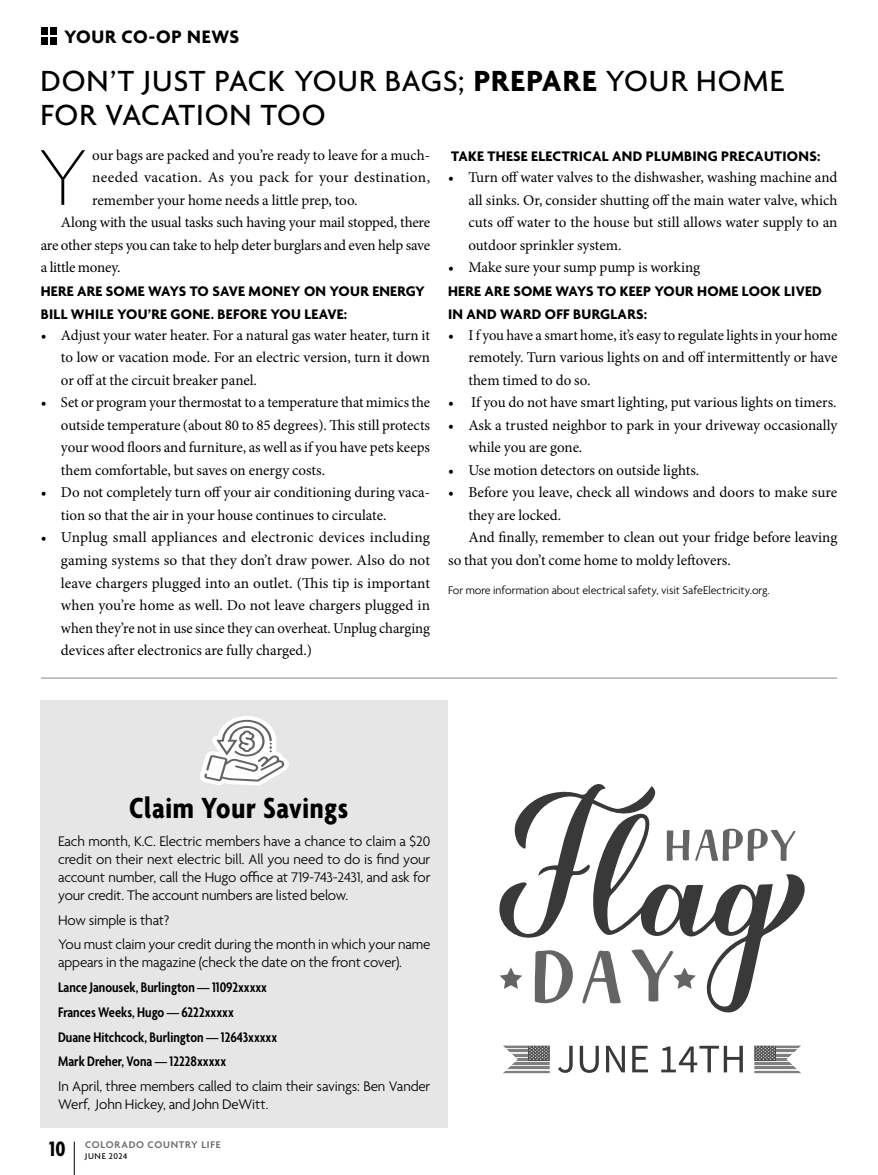
<style>
.page{position:relative;width:878px;height:1175px;background:#fff}
.page>*{position:absolute;margin:0;border:0;box-sizing:border-box;transform-origin:0 0}
.t1{font:100 85.5px "Agenda";color:#000}
.t2{font:500 31.5px/34.5px "Agenda";letter-spacing:.025em;color:#000}
.t3{font:700 condensed 31.5px "Agenda";letter-spacing:.02em;color:#000}
.t4{font:700 19.5px "Agenda";letter-spacing:.03em;color:#000}
.t5{font:15px/22.5px "Minion Pro";letter-spacing:-.005em;color:#000;text-align:justify}
.t6{font:300 15px/18px "Agenda";letter-spacing:-.01em;color:#000}
.t7{font:700 15px/22.5px "Agenda";letter-spacing:.02em;color:#000}
.t8{font:600 condensed 15px/24.8px "Agenda";color:#000}
.t9{font:15px "Minion Pro";letter-spacing:.025em;color:#000}
.t10{font:300 12px "Agenda";color:#000}
.t11{font:600 10.5px "Agenda";letter-spacing:.07em;color:#6d6d6d}
.t12{font:500 9px "Agenda";letter-spacing:.07em;color:#000}
.s1{font-weight:700}
.s2{font-weight:700;font-stretch:condensed;font-size:22.5px;color:#000}
</style>
<div class="page">
<div style="left:40px;top:700px;width:408px;height:427px;background:#e6e6e6"></div>
<svg style="left:200px;top:716px;width:89px;height:69px"></svg>
<svg style="left:611px;top:831px;width:194px;height:182px"></svg>
<svg style="left:499px;top:784px;width:157px;height:154px"></svg>
<svg style="left:666px;top:828px;width:129px;height:33px"></svg>
<svg style="left:534px;top:950px;width:39px;height:53px"></svg>
<svg style="left:582px;top:950px;width:39px;height:53px"></svg>
<svg style="left:558px;top:1045px;width:14px;height:27px"></svg>
<svg style="left:579px;top:1045px;width:19px;height:27px"></svg>
<svg style="left:606px;top:1045px;width:19px;height:27px"></svg>
<svg style="left:632px;top:1045px;width:16px;height:27px"></svg>
<svg style="left:661px;top:1045px;width:81px;height:27px"></svg>
<svg style="left:754px;top:1045px;width:47px;height:28px"></svg>
<svg style="left:503px;top:1045px;width:46px;height:28px"></svg>
<svg style="left:499px;top:967px;width:23px;height:22px"></svg>
<svg style="left:631px;top:949px;width:64px;height:53px"></svg>
<hr style="left:41px;top:677px;width:796px;height:1px;background:#949494">
<hr style="left:74px;top:1141px;width:1px;height:33px;background:#000">
<div style="left:50px;top:37px;width:7px;height:7px;background:#000"></div>
<div style="left:50px;top:28px;width:7px;height:7px;background:#000"></div>
<div style="left:41px;top:37px;width:7px;height:7px;background:#000"></div>
<div style="left:41px;top:28px;width:7px;height:7px;background:#000"></div>
<h3 class="t4" style="left:64px;top:26px;width:176px">YOUR CO-OP NEWS</h3>
<h2 class="t2" style="left:40px;top:65px;width:745px">DON’T JUST PACK YOUR BAGS; <span class="s1">PREPARE</span> YOUR HOME<br>FOR VACATION TOO</h2>
<h1 class="t1" style="left:38px;top:131px;width:52px">Y</h1>
<p class="t5" style="left:92px;top:144px;width:339px">our bags are packed and you’re ready to leave for a much-</p>
<p class="t7" style="left:451px;top:146px;width:370px">TAKE THESE ELECTRICAL AND PLUMBING PRECAUTIONS:</p>
<p class="t5" style="left:468px;top:166px;width:371px;text-indent:-20px">• Turn off water valves to the dishwasher, washing machine and all sinks. Or, consider shutting off the main water valve, which cuts off water to the house but still allows water supply to an outdoor sprinkler system.</p>
<p class="t5" style="left:448px;top:256px;width:253px">• Make sure your sump pump is working</p>
<p class="t7" style="left:448px;top:281px;width:375px">HERE ARE SOME WAYS TO KEEP YOUR HOME LOOK LIVED<br>IN AND WARD OFF BURGLARS:</p>
<p class="t5" style="left:468px;top:324px;width:370px;text-indent:-20px">• I f you have a smart home, it’s easy to regulate lights in your home remotely. Turn various lights on and off intermittently or have them timed to do so.</p>
<p class="t5" style="left:448px;top:391px;width:390px">• If you do not have smart lighting, put various lights on timers.</p>
<p class="t5" style="left:468px;top:414px;width:370px;text-indent:-20px">• Ask a trusted neighbor to park in your driveway occasionally while you are gone.</p>
<p class="t5" style="left:448px;top:459px;width:253px">• Use motion detectors on outside lights.</p>
<p class="t5" style="left:448px;top:481px;width:391px">• Before you leave, check all windows and doors to make sure</p>
<p class="t5" style="left:468px;top:504px;width:94px">they are locked.</p>
<p class="t5" style="left:468px;top:526px;width:370px">And finally, remember to clean out your fridge before leaving</p>
<p class="t5" style="left:448px;top:549px;width:284px">so that you don’t come home to moldy leftovers.</p>
<p class="t10" style="left:448px;top:583px;width:323px">For more information about electrical safety, visit SafeElectricity.org.</p>
<p class="t9" style="left:92px;top:167px;width:339px">needed vacation. As you pack for your destination,</p>
<p class="t5" style="left:92px;top:189px;width:267px">remember your home needs a little prep, too.</p>
<p class="t5" style="left:61px;top:211px;width:370px">Along with the usual tasks such having your mail stopped, there</p>
<p class="t5" style="left:41px;top:234px;width:391px">are other steps you can take to help deter burglars and even help save</p>
<p class="t5" style="left:41px;top:256px;width:81px">a little money.</p>
<p class="t7" style="left:41px;top:281px;width:386px">HERE ARE SOME WAYS TO SAVE MONEY ON YOUR ENERGY<br>BILL WHILE YOU’RE GONE. BEFORE YOU LEAVE:</p>
<p class="t5" style="left:61px;top:324px;width:370px;text-indent:-20px">• Adjust your water heater. For a natural gas water heater, turn it to low or vacation mode. For an electric version, turn it down or off at the circuit breaker panel.</p>
<p class="t5" style="left:61px;top:391px;width:370px;text-indent:-20px">• Set or program your thermostat to a temperature that mimics the outside temperature (about 80 to 85 degrees). This still protects your wood floors and furniture, as well as if you have pets keeps them comfortable, but saves on energy costs.</p>
<p class="t5" style="left:61px;top:481px;width:370px;text-indent:-20px">• Do not completely turn off your air conditioning during vaca&shy;tion so that the air in your house continues to circulate.</p>
<p class="t5" style="left:61px;top:526px;width:370px;text-indent:-20px">• Unplug small appliances and electronic devices including gaming systems so that they don’t draw power. Also do not leave chargers plugged into an outlet. (This tip is important when you’re home as well. Do not leave chargers plugged in when they’re not in use since they can overheat. Unplug charging devices after electronics are fully charged.)</p>
<h2 class="t3" style="left:129px;top:791px;width:220px">Claim Your Savings</h2>
<p class="t6" style="left:58px;top:833px;width:374px;text-align:justify">Each month, K.C. Electric members have a chance to claim a $20 credit on their next electric bill. All you need to do is find your account number, call the Hugo office at 719-743-2431, and ask for your credit. The account numbers are listed below.</p>
<p class="t6" style="left:58px;top:908px;width:374px;line-height:24.8px">How simple is that?<br>You must claim your credit during the month in which your name</p>
<p class="t6" style="left:58px;top:954px;width:345px">appears in the magazine (check the date on the front cover).</p>
<p class="t8" style="left:58px;top:975px;width:221px">Lance Janousek, Burlington — 11092xxxxx Frances Weeks, Hugo — 6222xxxxx<br>Duane Hitchcock, Burlington — 12643xxxxx Mark Dreher, Vona — 12228xxxxx</p>
<p class="t6" style="left:58px;top:1078px;width:374px">In April, three members called to claim their savings: Ben Vander<br>Werf, John Hickey, and John DeWitt.</p>
<p class="t11" style="left:49px;top:1139px;width:173px"><span class="s2">10</span> COLORADO COUNTRY LIFE</p>
<p class="t12" style="left:85px;top:1151px;width:44px">JUNE 2024</p>
</div>
